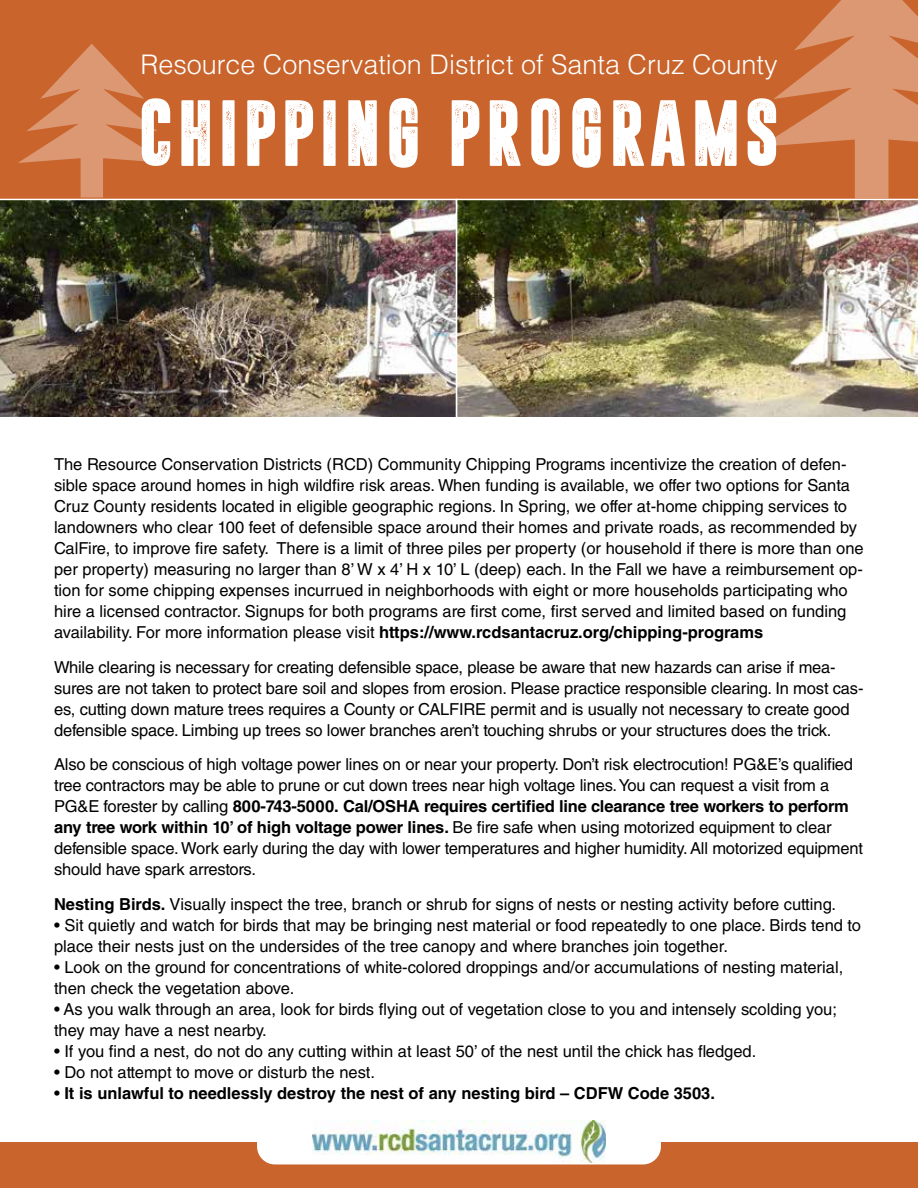
<style>
.page{position:relative;width:918px;height:1188px;background:#fff}
.page>*{position:absolute;margin:0;border:0;box-sizing:border-box;transform-origin:0 0}
.t1{font:72px "Dreamwalker";letter-spacing:.05em;color:#fff}
.t2{font:300 27px "Helvetica LT Std";color:#fff}
.t3{font:16.5px/21px "Helvetica LT Std";color:#000}
.t4{font:700 16.5px "Helvetica LT Std";color:#000}
.s1{font-weight:700}
.s2{font-weight:400}
</style>
<div class="page">
<div style="left:0;top:0;width:918px;height:216px;background:#c9642c"></div>
<div style="left:0;top:1143px;width:918px;height:45px;background:#c9642c"></div>
<img style="left:457px;top:199px;width:461px;height:218px">
<img style="left:0;top:199px;width:457px;height:218px">
<div style="left:257px;top:1108px;width:404px;height:56px;background:#fff;border-radius:18px"></div>
<img style="left:312px;top:1120px;width:294px;height:43px">
<svg style="left:761px;top:198px;width:157px;height:1px"></svg>
<h2 class="t2" style="left:140px;top:48px;width:639px">Resource Conservation District of Santa Cruz County</h2>
<h1 class="t1" style="left:137px;top:98px;width:645px">CHIPPING PROGRAMS</h1>
<p class="t3" style="left:54px;top:454px;width:811px">The Resource Conservation Districts (RCD) Community Chipping Programs incentivize the creation of defen&shy;sible space around homes in high wildfire risk areas. When funding is available, we offer two options for Santa Cruz County residents located in eligible geographic regions. In Spring, we offer at-home chipping services to landowners who clear 100 feet of defensible space around their homes and private roads, as recommended by CalFire, to improve fire safety. There is a limit of three piles per property (or household if there is more than one per property) measuring no larger than 8’ W x 4’ H x 10’ L (deep) each. In the Fall we have a reimbursement op&shy;tion for some chipping expenses incurrued in neighborhoods with eight or more households participating who hire a licensed contractor. Signups for both programs are first come, first served and limited based on funding availability. For more information please visit <span class="s1">https://www.rcdsantacruz.org/chipping-programs</span></p>
<p class="t3" style="left:54px;top:657px;width:811px">While clearing is necessary for creating defensible space, please be aware that new hazards can arise if mea&shy;sures are not taken to protect bare soil and slopes from erosion. Please practice responsible clearing. In most cas&shy;es, cutting down mature trees requires a County or CALFIRE permit and is usually not necessary to create good defensible space. Limbing up trees so lower branches aren’t touching shrubs or your structures does the trick.</p>
<p class="t3" style="left:54px;top:754px;width:811px">Also be conscious of high voltage power lines on or near your property. Don’t risk electrocution! PG&amp;E’s qualified tree contractors may be able to prune or cut down trees near high voltage lines. You can request a visit from a PG&amp;E forester by calling <span class="s1">800-743-5000. Cal/OSHA requires certified line clearance tree workers to perform any tree work within 10’ of high voltage power lines.</span> Be fire safe when using motorized equipment to clear defensible space. Work early during the day with lower temperatures and higher humidity. All motorized equipment should have spark arrestors.</p>
<p class="t3" style="left:54px;top:894px;width:784px"><span class="s1">Nesting Birds.</span> Visually inspect the tree, branch or shrub for signs of nests or nesting activity before cutting.</p>
<p class="t3" style="left:54px;top:915px;width:809px">• Sit quietly and watch for birds that may be bringing nest material or food repeatedly to one place. Birds tend to place their nests just on the undersides of the tree canopy and where branches join together.</p>
<p class="t3" style="left:54px;top:957px;width:791px">• Look on the ground for concentrations of white-colored droppings and/or accumulations of nesting material, then check the vegetation above.</p>
<p class="t3" style="left:54px;top:999px;width:784px">• As you walk through an area, look for birds flying out of vegetation close to you and intensely scolding you; they may have a nest nearby.</p>
<p class="t3" style="left:54px;top:1041px;width:704px">• If you find a nest, do not do any cutting within at least 50’ of the nest until the chick has fledged.</p>
<p class="t3" style="left:54px;top:1062px;width:323px">• Do not attempt to move or disturb the nest.</p>
<p class="t4" style="left:54px;top:1083px;width:663px"><span class="s2">•</span> It is unlawful to needlessly destroy the nest of any nesting bird – CDFW Code 3503.</p>
</div>
